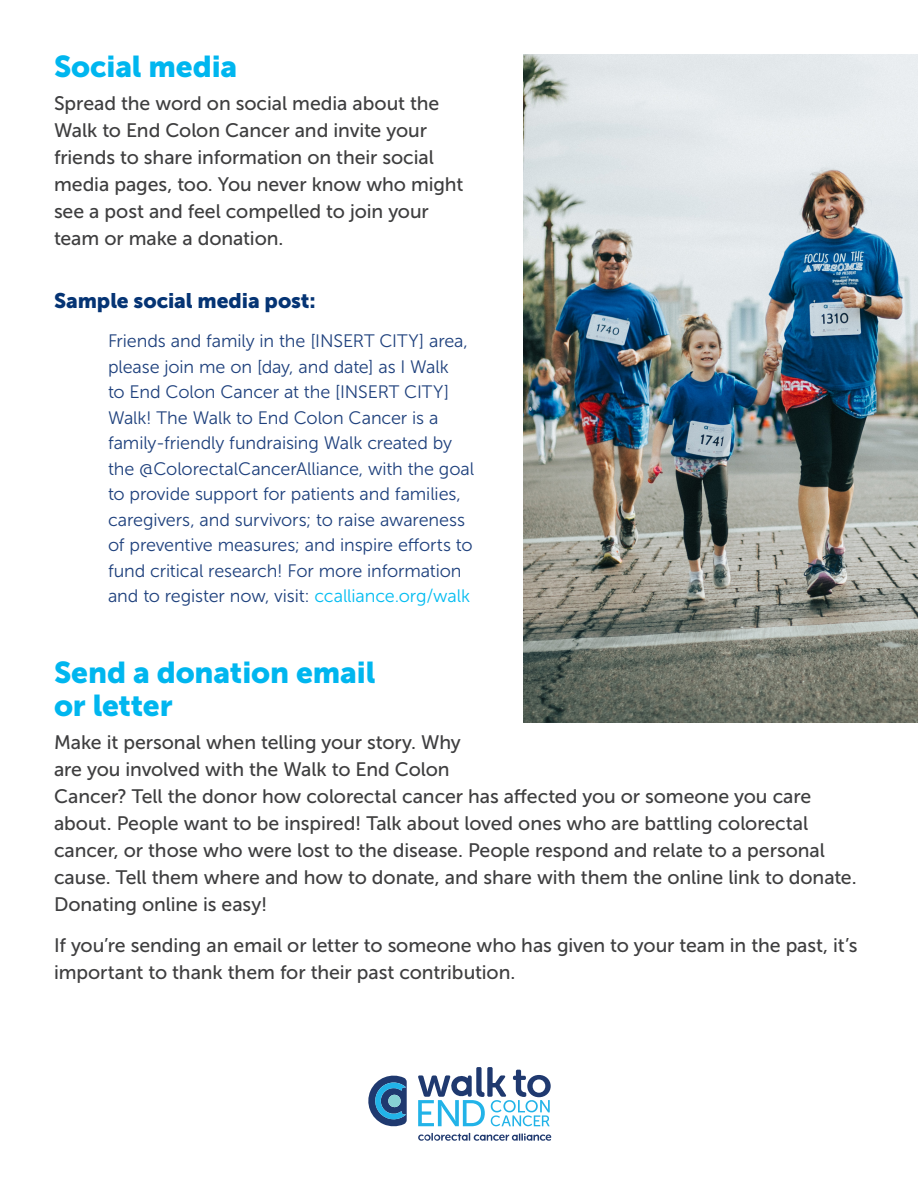
<style>
.page{position:relative;width:918px;height:1188px;background:#fff}
.page>*{position:absolute;margin:0;border:0;box-sizing:border-box;transform-origin:0 0}
.t1{font:30px/33px "Museo Sans 900";letter-spacing:-.005em;color:#00b6ef}
.t2{font:21px "Museo Sans 900";letter-spacing:-.005em;color:#053474}
.body{font:19.5px/27px "Museo Sans 500";letter-spacing:-.005em;color:#3e3e3f}
.sample_messaging{font:18px/25.5px "Museo Sans 300";letter-spacing:-.005em;color:#1f417d}
.s1{color:#03bcf1}
</style>
<div class="page">
<svg style="left:368px;top:1075px;width:39px;height:52px"></svg>
<svg style="left:418px;top:1133px;width:133px;height:8px"></svg>
<svg style="left:418px;top:1067px;width:133px;height:59px"></svg>
<img style="left:524px;top:54px;width:394px;height:668px">
<h2 class="t1" style="left:54px;top:49px;width:185px">Social media</h2>
<p class="body" style="left:54px;top:90px;width:411px">Spread the word on social media about the Walk to End Colon Cancer and invite your friends to share information on their social media pages, too. You never know who might see a post and feel compelled to join your team or make a donation.</p>
<h3 class="t2" style="left:54px;top:289px;width:263px">Sample social media post:</h3>
<p class="sample_messaging" style="left:108px;top:328px;width:368px">Friends and family in the [INSERT CITY] area, please join me on [day, and date] as I Walk<br>to End Colon Cancer at the [INSERT CITY] Walk! The Walk to End Colon Cancer is a family-friendly fundraising Walk created by the @ColorectalCancerAlliance, with the goal to provide support for patients and families, caregivers, and survivors; to raise awareness of preventive measures; and inspire efforts to fund critical research! For more information and to register now, visit: <span class="s1">ccalliance.org/walk</span></p>
<h2 class="t1" style="left:54px;top:655px;width:323px">Send a donation email or letter</h2>
<p class="body" style="left:54px;top:729px;width:804px">Make it personal when telling your story. Why<br>are you involved with the Walk to End Colon<br>Cancer? Tell the donor how colorectal cancer has affected you or someone you care about. People want to be inspired! Talk about loved ones who are battling colorectal cancer, or those who were lost to the disease. People respond and relate to a personal cause. Tell them where and how to donate, and share with them the online link to donate.<br>Donating online is easy!</p>
<p class="body" style="left:54px;top:932px;width:805px">If you’re sending an email or letter to someone who has given to your team in the past, it’s important to thank them for their past contribution.</p>
</div>
